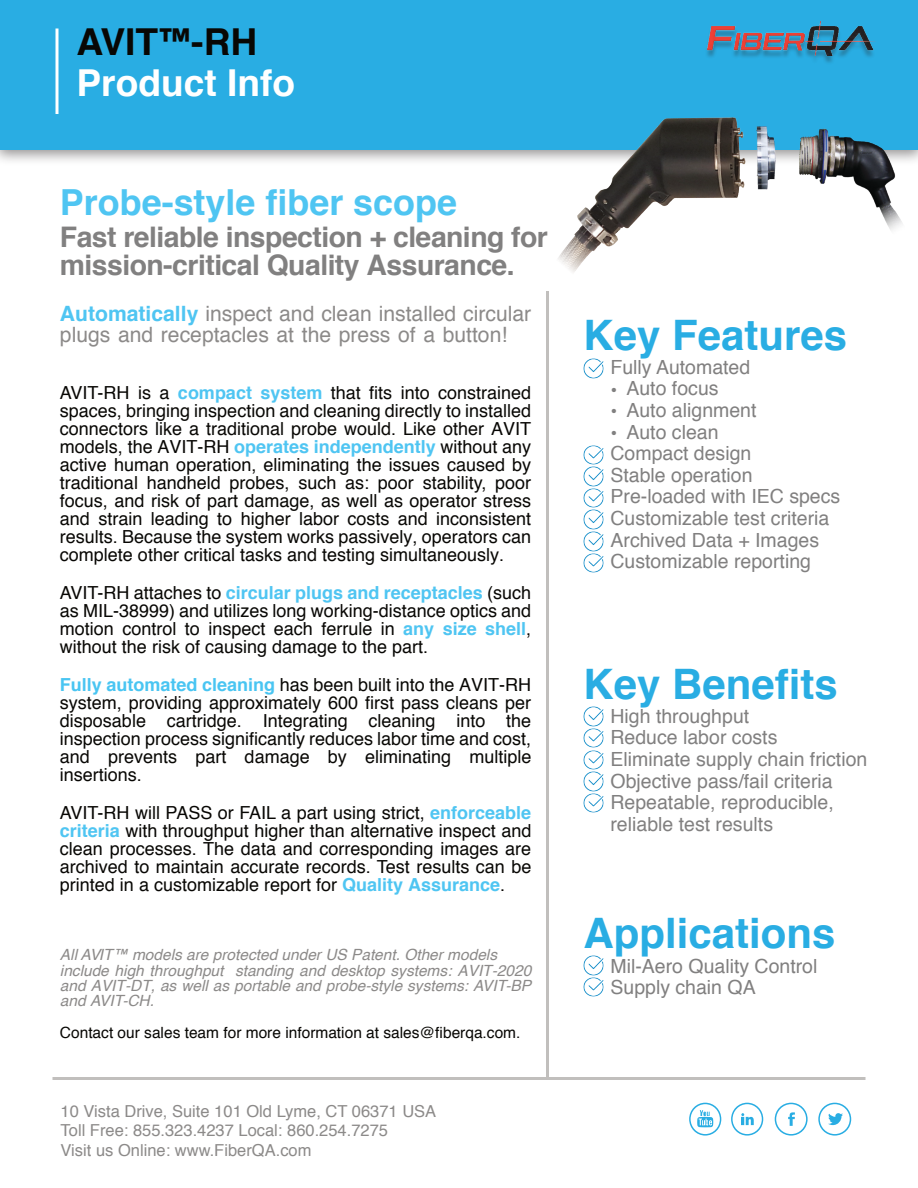
<style>
.page{position:relative;width:918px;height:1188px;background:#fff}
.page>*{position:absolute;margin:0;border:0;box-sizing:border-box;transform-origin:0 0}
.t1{font:700 42px "Helvetica";color:#29ade3}
.t2{font:700 37.2px "Helvetica";color:#fff}
.t3{font:700 37.2px "Helvetica";color:#080704}
.t4{font:700 35.85px "Helvetica";color:#4fc5f2}
.t5{font:700 28.35px/28.3px "Helvetica";letter-spacing:-.02em;color:#818080}
.t6{font:21.15px/21.1px "Helvetica";color:#8c8a89}
.t7{font:19.5px/21.6px "Helvetica";color:#818080}
.t8{font:18px/18px "Helvetica";color:#080704;text-align:justify}
.t9{font:16.5px/19.5px "Helvetica";color:#8c8a89}
.t10{font:italic 15.45px/15.3px "Helvetica";color:#8c8a89}
.t11{font:15.45px "Helvetica";color:#080704}
.s1{font-weight:700;color:#4fc5f2}
.s2{font-weight:700;color:#49c5f2}
</style>
<div class="page">
<div style="left:0;top:0;width:918px;height:150px;background:#29ade3"></div>
<hr style="left:56px;top:28px;width:2px;height:86px;background:#fff">
<img style="left:584px;top:359px;width:19px;height:19px">
<img style="left:584px;top:445px;width:19px;height:20px">
<img style="left:584px;top:467px;width:19px;height:19px">
<img style="left:584px;top:488px;width:19px;height:20px">
<img style="left:584px;top:510px;width:19px;height:19px">
<img style="left:584px;top:532px;width:19px;height:19px">
<img style="left:584px;top:553px;width:19px;height:20px">
<img style="left:584px;top:707px;width:19px;height:19px">
<img style="left:584px;top:728px;width:19px;height:20px">
<img style="left:584px;top:750px;width:19px;height:20px">
<img style="left:584px;top:772px;width:19px;height:19px">
<img style="left:584px;top:793px;width:19px;height:20px">
<img style="left:584px;top:956px;width:19px;height:19px">
<img style="left:584px;top:977px;width:19px;height:20px">
<hr style="left:546px;top:291px;width:3px;height:789px;background:#c1bfbd">
<hr style="left:52px;top:1077px;width:814px;height:3px;background:#c1bfbd">
<svg style="left:689px;top:1103px;width:32px;height:33px"></svg>
<svg style="left:731px;top:1103px;width:32px;height:33px"></svg>
<svg style="left:818px;top:1103px;width:33px;height:33px"></svg>
<svg style="left:775px;top:1103px;width:33px;height:33px"></svg>
<img style="left:707px;top:21px;width:165px;height:42px">
<img style="left:708px;top:22px;width:168px;height:34px">
<img style="left:757px;top:127px;width:148px;height:103px">
<img style="left:557px;top:117px;width:189px;height:155px">
<h2 class="t3" style="left:77px;top:27px;width:182px">AVIT™-RH</h2>
<h2 class="t2" style="left:77px;top:68px;width:220px">Product Info</h2>
<h3 class="t4" style="left:60px;top:188px;width:399px">Probe-style fiber scope</h3>
<h3 class="t5" style="left:60px;top:224px;width:490px">Fast reliable inspection + cleaning for mission-critical Quality Assurance.</h3>
<p class="t6" style="left:60px;top:304px;width:473px"><span class="s1">Automatically</span> inspect and clean installed circular plugs and receptacles at the press of a button!</p>
<p class="t8" style="left:60px;top:385px;width:473px">AVIT-RH is a <span class="s1">compact system</span> that fits into constrained spaces, bringing inspection and cleaning directly to installed connectors like a traditional probe would. Like other AVIT models, the AVIT-RH <span class="s1">operates independently</span> without any active human operation, eliminating the issues caused by traditional handheld probes, such as: poor stability, poor focus, and risk of part damage, as well as operator stress and strain leading to higher labor costs and inconsistent results. Because the system works passively, operators can complete other critical tasks and testing simultaneously.</p>
<p class="t8" style="left:60px;top:585px;width:473px">AVIT-RH attaches to <span class="s1">circular plugs and receptacles</span> (such as MIL-38999) and utilizes long working-distance optics and motion control to inspect each ferrule in <span class="s1">any size shell</span>, without the risk of causing damage to the part.</p>
<p class="t8" style="left:60px;top:677px;width:473px"><span class="s2">Fully automated cleaning</span> has been built into the AVIT-RH system, providing approximately 600 first pass cleans per disposable cartridge. Integrating cleaning into the inspection process significantly reduces labor time and cost, and prevents part damage by eliminating multiple insertions.</p>
<p class="t8" style="left:60px;top:804px;width:473px">AVIT-RH will PASS or FAIL a part using strict, <span class="s1">enforceable criteria</span> with throughput higher than alternative inspect and clean processes. The data and corresponding images are archived to maintain accurate records. Test results can be printed in a customizable report for <span class="s1">Quality Assurance</span>.</p>
<p class="t10" style="left:60px;top:948px;width:473px">All AVIT™ models are protected under US Patent. Other models include high throughput standing and desktop systems: AVIT-2020 and AVIT-DT, as well as portable and probe-style systems: AVIT-BP and AVIT-CH.</p>
<p class="t11" style="left:60px;top:1027px;width:462px">Contact our sales team for more information at sales@fiberqa.com.</p>
<p class="t9" style="left:61px;top:1102px;width:377px">10 Vista Drive, Suite 101 Old Lyme, CT 06371 USA<br>Toll Free: 855.323.4237 Local: 860.254.7275<br>Visit us Online: www.FiberQA.com</p>
<h1 class="t1" style="left:584px;top:318px;width:265px">Key Features</h1>
<p class="t7" style="left:611px;top:357px;width:141px">Fully Automated</p>
<p class="t7" style="left:611px;top:379px;width:110px">• Auto focus</p>
<p class="t7" style="left:611px;top:400px;width:148px">• Auto alignment</p>
<p class="t7" style="left:611px;top:422px;width:231px">• Auto clean<br>Compact design<br>Stable operation<br>Pre-loaded with IEC specs<br>Customizable test criteria<br>Archived Data + Images<br>Customizable reporting</p>
<h1 class="t1" style="left:584px;top:667px;width:256px">Key Benefits</h1>
<p class="t7" style="left:611px;top:706px;width:258px">High throughput<br>Reduce labor costs<br>Eliminate supply chain friction<br>Objective pass/fail criteria<br>Repeatable, reproducible, reliable test results</p>
<h1 class="t1" style="left:584px;top:917px;width:254px">Applications</h1>
<p class="t7" style="left:611px;top:956px;width:208px">Mil-Aero Quality Control<br>Supply chain QA</p>
</div>
